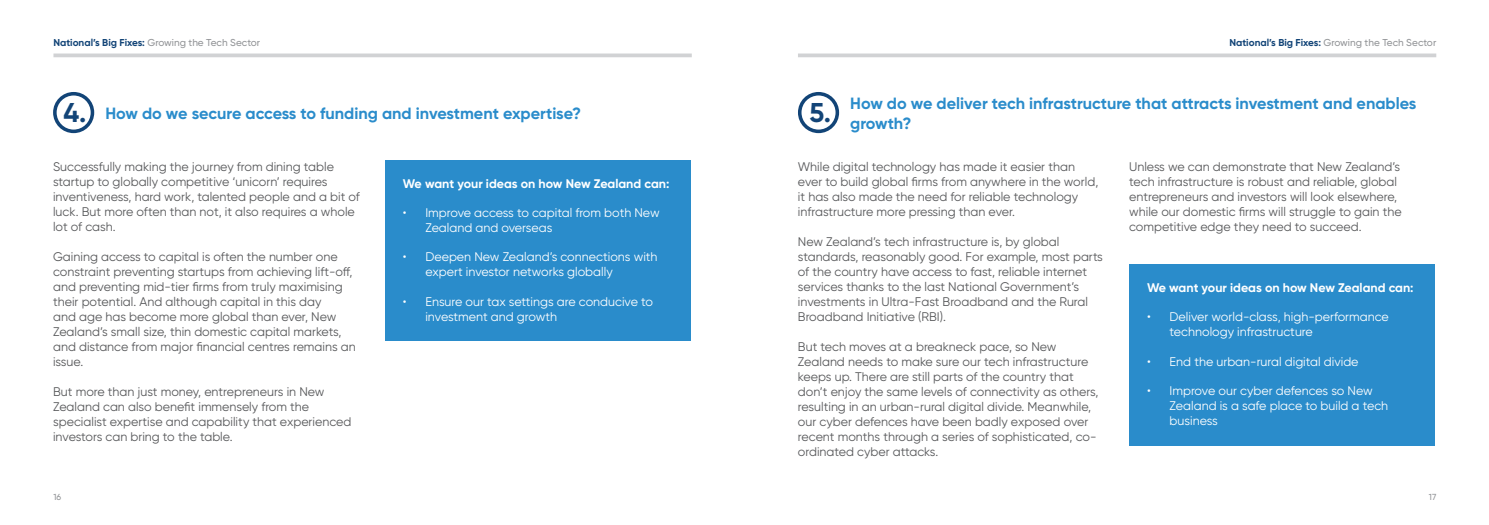
<style>
.page{position:relative;width:1489px;height:525px;background:#fff}
.page>*{position:absolute;margin:0;border:0;box-sizing:border-box;transform-origin:0 0}
.t1{font:700 16.25px "Gilroy";color:#2a8ccb}
.t2{font:12.5px/15px "Gilroy";color:#57585a}
.t3{font:12.5px/15px "Gilroy";color:#fff}
.t4{font:700 12.5px "Gilroy";color:#fff}
.t5{font:500 10px "Gilroy";color:#939598}
.t6{font:500 8.75px "Gilroy";color:#939598}
.s1{font-weight:700;color:#124477}
.s2{font-size:27.12px;color:#124477}
</style>
<div class="page">
<svg style="left:798px;top:53px;width:638px;height:4px;background:#d6d7d9"></svg>
<svg style="left:53px;top:53px;width:638px;height:4px;background:#d6d7d9"></svg>
<div style="left:385px;top:160px;width:305px;height:48px;background:#2a8ccb"></div>
<div style="left:385px;top:189px;width:305px;height:63px;background:#2a8ccb"></div>
<div style="left:385px;top:233px;width:305px;height:63px;background:#2a8ccb"></div>
<div style="left:385px;top:278px;width:305px;height:63px;background:#2a8ccb"></div>
<div style="left:1129px;top:264px;width:305px;height:48px;background:#2a8ccb"></div>
<div style="left:1129px;top:293px;width:305px;height:63px;background:#2a8ccb"></div>
<div style="left:1129px;top:338px;width:305px;height:47px;background:#2a8ccb"></div>
<div style="left:1129px;top:367px;width:305px;height:78px;background:#2a8ccb"></div>
<div style="left:53px;top:92px;width:41px;height:41px;border:4px solid #124477;border-radius:50%"></div>
<div style="left:798px;top:92px;width:41px;height:41px;border:4px solid #124477;border-radius:50%"></div>
<p class="t5" style="left:53px;top:37px;width:208px"><span class="s1">National’s Big Fixes:</span> Growing the Tech Sector</p>
<p class="t5" style="left:1229px;top:37px;width:208px"><span class="s1">National’s Big Fixes:</span> Growing the Tech Sector</p>
<h1 class="t1" style="left:63px;top:103px;width:519px"><span class="s2">4.</span> How do we secure access to funding and investment expertise?</h1>
<h1 class="t1" style="left:850px;top:93px;width:568px">How do we deliver tech infrastructure that attracts investment and enables</h1>
<h1 class="t1" style="left:809px;top:113px;width:103px"><sup>5.</sup> growth?</h1>
<p class="t2" style="left:53px;top:158px;width:308px">Successfully making the journey from dining table startup to globally competitive ‘unicorn’ requires inventiveness, hard work, talented people and a bit of luck. But more often than not, it also requires a whole lot of cash.</p>
<p class="t2" style="left:53px;top:248px;width:304px">Gaining access to capital is often the number one constraint preventing startups from achieving lift-off, and preventing mid-tier firms from truly maximising their potential. And although capital in this day<br>and age has become more global than ever, New Zealand’s small size, thin domestic capital markets, and distance from major financial centres remains an issue.</p>
<p class="t2" style="left:53px;top:383px;width:300px">But more than just money, entrepreneurs in New Zealand can also benefit immensely from the specialist expertise and capability that experienced investors can bring to the table.</p>
<p class="t4" style="left:403px;top:176px;width:268px">We want your ideas on how New Zealand can:</p>
<p class="t3" style="left:425px;top:205px;width:236px;text-indent:-22px">• Improve access to capital from both New<br>Zealand and overseas</p>
<p class="t3" style="left:425px;top:249px;width:234px;text-indent:-22px">• Deepen New Zealand’s connections with expert investor networks globally</p>
<p class="t3" style="left:425px;top:293px;width:229px;text-indent:-22px">• Ensure our tax settings are conducive to investment and growth</p>
<p class="t2" style="left:798px;top:158px;width:302px">While digital technology has made it easier than ever to build global firms from anywhere in the world, it has also made the need for reliable technology infrastructure more pressing than ever.</p>
<p class="t2" style="left:798px;top:233px;width:306px">New Zealand’s tech infrastructure is, by global standards, reasonably good. For example, most parts of the country have access to fast, reliable internet services thanks to the last National Government’s investments in Ultra-Fast Broadband and the Rural Broadband Initiative (RBI).</p>
<p class="t2" style="left:798px;top:338px;width:302px">But tech moves at a breakneck pace, so New Zealand needs to make sure our tech infrastructure keeps up. There are still parts of the country that don’t enjoy the same levels of connectivity as others, resulting in an urban-rural digital divide. Meanwhile, our cyber defences have been badly exposed over recent months through a series of sophisticated, co&shy;ordinated cyber attacks.</p>
<p class="t2" style="left:1129px;top:158px;width:274px">Unless we can demonstrate that New Zealand’s tech infrastructure is robust and reliable, global entrepreneurs and investors will look elsewhere, while our domestic firms will struggle to gain the competitive edge they need to succeed.</p>
<p class="t4" style="left:1147px;top:280px;width:268px">We want your ideas on how New Zealand can:</p>
<p class="t3" style="left:1169px;top:309px;width:221px;text-indent:-22px">• Deliver world-class, high-performance technology infrastructure</p>
<p class="t3" style="left:1147px;top:353px;width:213px">• End the urban-rural digital divide</p>
<p class="t3" style="left:1169px;top:382px;width:220px;text-indent:-22px">• Improve our cyber defences so New<br>Zealand is a safe place to build a tech business</p>
<p class="t6" style="left:53px;top:491px;width:9px">16</p>
<p class="t6" style="left:1428px;top:491px;width:9px">17</p>
</div>
